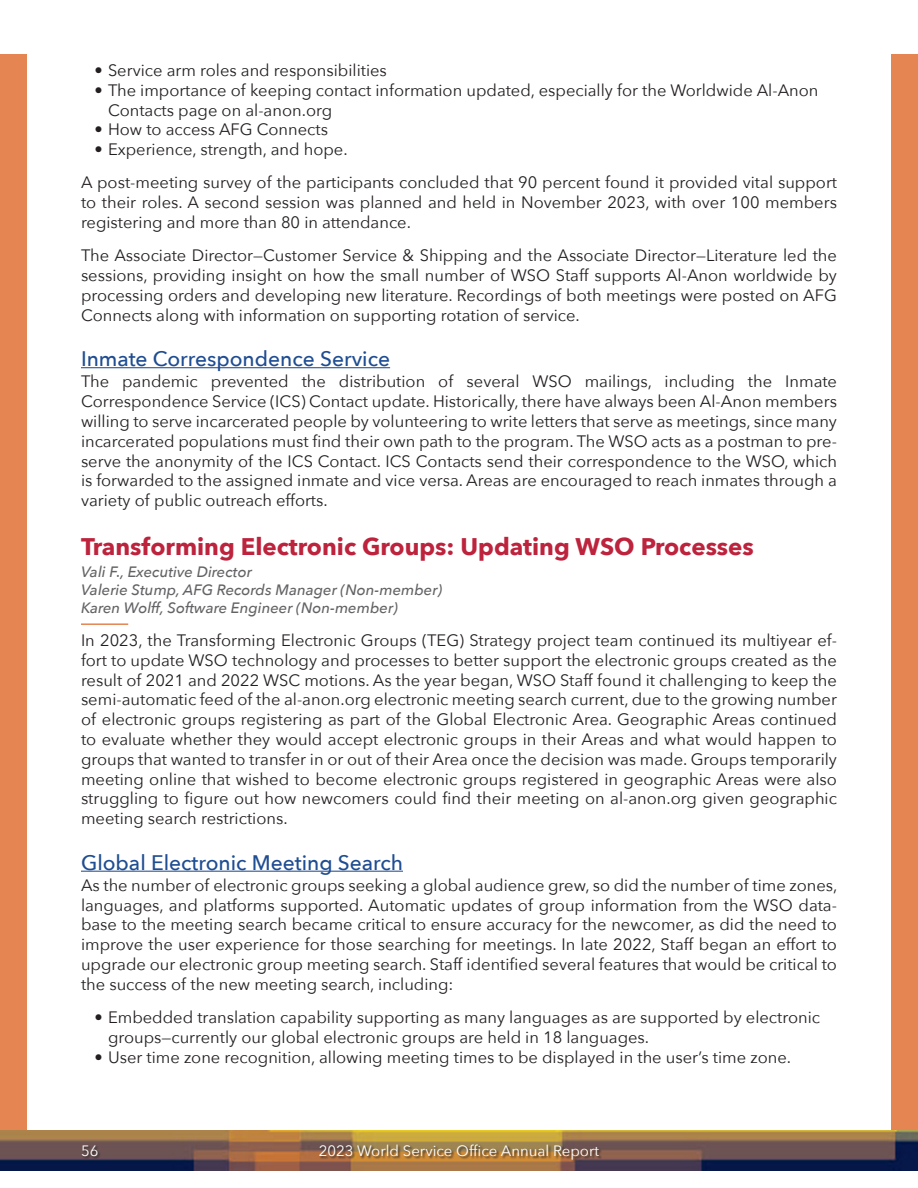
<style>
.page{position:relative;width:918px;height:1188px;background:#fff}
.page>*{position:absolute;margin:0;border:0;box-sizing:border-box;transform-origin:0 0}
.Heading_2_16_pt{font:700 24px "Avenir Next";color:#bd233c}
.Header_4_14pt_UL{font:500 21px "Avenir Next";color:#1f4d92}
.Body_Text{font:16.5px/19.8px "Avenir Next";color:#231f20;text-align:justify}
.Body_Text_w_Space{font:16.5px/19.8px "Avenir Next";color:#231f20;text-align:justify}
.Owner_Italics{font:italic 500 15px "Avenir Next";color:#636366}
.Owner_Italics_LAST{font:italic 500 15px "Avenir Next";color:#636366}
.t1{font:15px "Avenir Next";color:#fff}
</style>
<div class="page">
<div style="left:891px;top:54px;width:27px;height:1117px;background:#e58552"></div>
<div style="left:0;top:54px;width:27px;height:1117px;background:#e58552"></div>
<img style="left:0;top:1130px;width:918px;height:41px">
<div style="left:82px;top:1145px;width:19px;height:14px;background:#231f20;opacity:.75"></div>
<div style="left:319px;top:1144px;width:283px;height:19px;background:#231f20;opacity:.75"></div>
<hr style="left:81px;top:367px;width:309px;height:1px;background:#1f4d92">
<hr style="left:81px;top:623px;width:47px;height:2px;background:#e58552">
<hr style="left:81px;top:871px;width:322px;height:1px;background:#1f4d92">
<p class="Body_Text" style="left:94px;top:60px;width:294px">• Service arm roles and responsibilities</p>
<p class="Body_Text" style="left:108px;top:79px;width:712px;text-indent:-14px">• The importance of keeping contact information updated, especially for the Worldwide Al‑Anon<br>Contacts page on al‑anon.org</p>
<p class="Body_Text" style="left:94px;top:119px;width:235px">• How to access AFG Connects</p>
<p class="Body_Text" style="left:94px;top:139px;width:255px">• Experience, strength, and hope.</p>
<p class="Body_Text_w_Space" style="left:81px;top:172px;width:758px">A post‑meeting survey of the participants concluded that 90 percent found it provided vital support to their roles. A second session was planned and held in November 2023, with over 100 members registering and more than 80 in attendance.</p>
<p class="Body_Text" style="left:81px;top:245px;width:758px">The Associate Director—Customer Service &amp; Shipping and the Associate Director—Literature led the sessions, providing insight on how the small number of WSO Staff supports Al‑Anon worldwide by processing orders and developing new literature. Recordings of both meetings were posted on AFG Connects along with information on supporting rotation of service.</p>
<p class="Header_4_14pt_UL" style="left:81px;top:341px;width:311px">Inmate Correspondence Service</p>
<p class="Body_Text" style="left:81px;top:371px;width:758px">The pandemic prevented the distribution of several WSO mailings, including the Inmate Correspondence Service (ICS) Contact update. Historically, there have always been Al‑Anon members willing to serve incarcerated people by volunteering to write letters that serve as meetings, since many incarcerated populations must find their own path to the program. The WSO acts as a postman to pre&shy;serve the anonymity of the ICS Contact. ICS Contacts send their correspondence to the WSO, which is forwarded to the assigned inmate and vice versa. Areas are encouraged to reach inmates through a variety of public outreach efforts.</p>
<p class="Heading_2_16_pt" style="left:81px;top:526px;width:674px">Transforming Electronic Groups: Updating WSO Processes</p>
<p class="Owner_Italics" style="left:81px;top:559px;width:172px">Vali F., Executive Director</p>
<p class="Owner_Italics" style="left:81px;top:577px;width:363px">Valerie Stump, AFG Records Manager (Non‑member)</p>
<p class="Owner_Italics_LAST" style="left:81px;top:595px;width:318px">Karen Wolff, Software Engineer (Non‑member)</p>
<p class="Body_Text" style="left:81px;top:630px;width:758px">In 2023, the Transforming Electronic Groups (TEG) Strategy project team continued its multiyear ef&shy;fort to update WSO technology and processes to better support the electronic groups created as the result of 2021 and 2022 WSC motions. As the year began, WSO Staff found it challenging to keep the semi‑automatic feed of the al‑anon.org electronic meeting search current, due to the growing number of electronic groups registering as part of the Global Electronic Area. Geographic Areas continued to evaluate whether they would accept electronic groups in their Areas and what would happen to groups that wanted to transfer in or out of their Area once the decision was made. Groups temporarily meeting online that wished to become electronic groups registered in geographic Areas were also struggling to figure out how newcomers could find their meeting on al‑anon.org given geographic meeting search restrictions.</p>
<p class="Header_4_14pt_UL" style="left:81px;top:844px;width:323px">Global Electronic Meeting Search</p>
<p class="Body_Text" style="left:81px;top:874px;width:758px">As the number of electronic groups seeking a global audience grew, so did the number of time zones, languages, and platforms supported. Automatic updates of group information from the WSO data&shy;base to the meeting search became critical to ensure accuracy for the newcomer, as did the need to improve the user experience for those searching for meetings. In late 2022, Staff began an effort to upgrade our electronic group meeting search. Staff identified several features that would be critical to the success of the new meeting search, including:</p>
<p class="Body_Text" style="left:108px;top:1007px;width:714px;text-indent:-14px">• Embedded translation capability supporting as many languages as are supported by electronic groups—currently our global electronic groups are held in 18 languages.</p>
<p class="Body_Text" style="left:94px;top:1046px;width:698px">• User time zone recognition, allowing meeting times to be displayed in the user’s time zone.</p>
<p class="t1" style="left:81px;top:1138px;width:19px">56</p>
<p class="t1" style="left:319px;top:1138px;width:282px">2023 World Service Office Annual Report</p>
</div>
